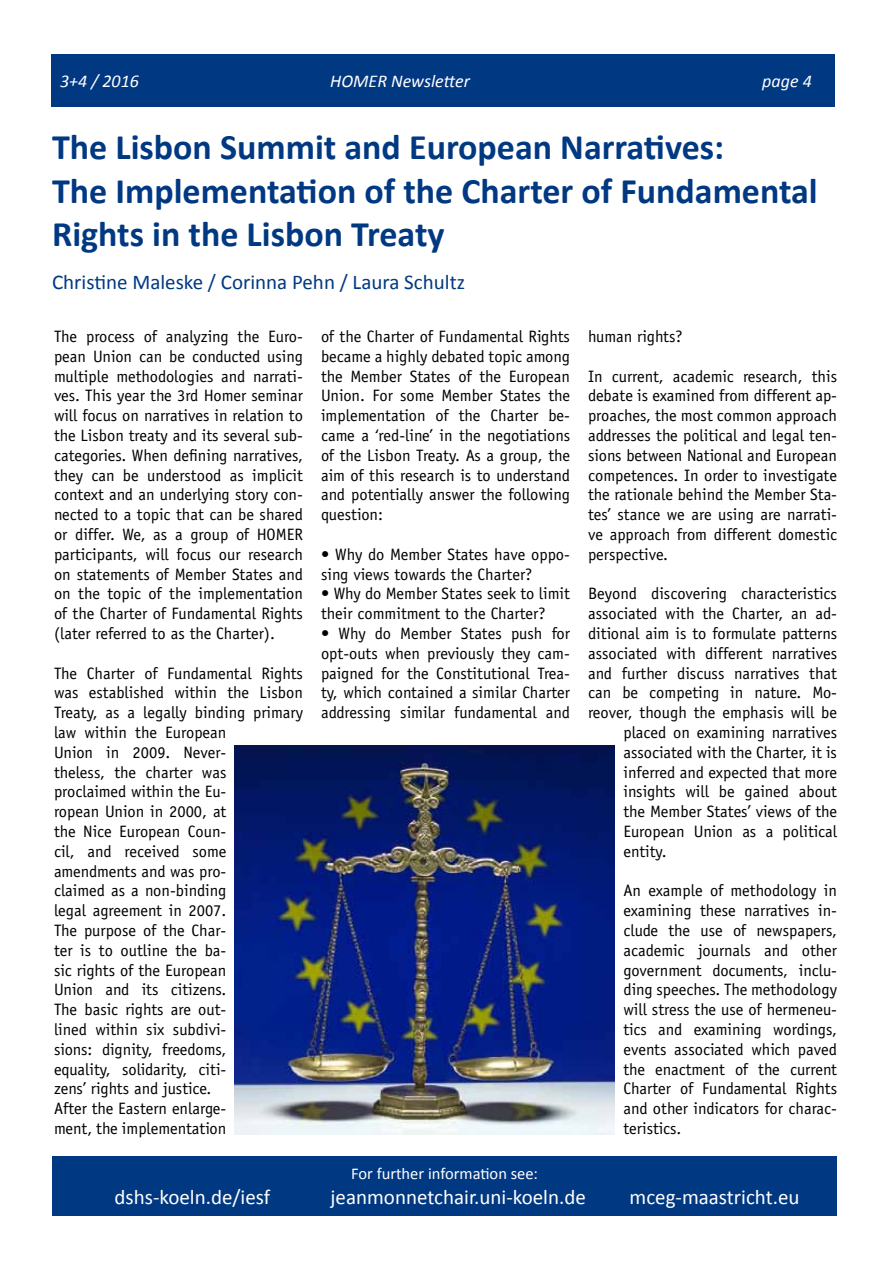
<style>
.page{position:relative;width:893px;height:1263px;background:#fff}
.page>*{position:absolute;margin:0;border:0;box-sizing:border-box;transform-origin:0 0}
.t1{font:700 36px/43.2px "Calibri";color:#003882}
.t2{font:21px "Calibri";color:#fff}
.t3{font:21px "Calibri";color:#003882}
.t4{font:italic 18px "Calibri";color:#fff}
.t5{font:16.5px/19.8px "Officina Sans LT";color:#000;text-align:justify}
.t6{font:16.5px "Calibri";color:#fff}
</style>
<div class="page">
<div style="left:52px;top:54px;width:783px;height:52px;background:#003882"></div>
<div style="left:52px;top:1156px;width:785px;height:59px;background:#003882"></div>
<img style="left:235px;top:746px;width:380px;height:388px">
<p class="t4" style="left:60px;top:69px;width:80px">3+4 / 2016</p>
<p class="t4" style="left:330px;top:69px;width:141px">HOMER Newsletter</p>
<p class="t4" style="left:762px;top:69px;width:51px">page 4</p>
<h1 class="t1" style="left:52px;top:126px;width:767px">The Lisbon Summit and European Narratives:<br>The Implementation of the Charter of Fundamental<br>Rights in the Lisbon Treaty</h1>
<p class="t3" style="left:52px;top:269px;width:414px">Christine Maleske / Corinna Pehn / Laura Schultz</p>
<p class="t5" style="left:54px;top:326px;width:251px">The process of analyzing the Euro&shy;pean Union can be conducted using multiple methodologies and narrati&shy;ves. This year the 3rd Homer seminar will focus on narratives in relation to the Lisbon treaty and its several sub&shy;categories. When defining narratives, they can be understood as implicit context and an underlying story con&shy;nected to a topic that can be shared or differ. We, as a group of HOMER participants, will focus our research on statements of Member States and on the topic of the implementation of the Charter of Fundamental Rights (later referred to as the Charter).</p>
<p class="t5" style="left:54px;top:663px;width:250px;text-align:left">The Charter of Fundamental Rights was established within the Lisbon<br>Treaty, as a legally binding primary law within the European<br>Union in 2009. Never-<br>theless, the charter was<br>proclaimed within the Eu-<br>ropean Union in 2000, at<br>the Nice European Coun-<br>cil, and received some amendments and was pro-<br>claimed as a non-binding<br>legal agreement in 2007.<br>The purpose of the Char-<br>ter is to outline the ba-<br>sic rights of the European<br>Union and its citizens.<br>The basic rights are out-<br>lined within six subdivi-<br>sions: dignity, freedoms,<br>equality, solidarity, citi-<br>zens’ rights and justice.<br>After the Eastern enlarge-<br>ment, the implementation</p>
<p class="t5" style="left:321px;top:326px;width:251px">of the Charter of Fundamental Rights became a highly debated topic among the Member States of the European Union. For some Member States the implementation of the Charter be&shy;came a ‘red-line’ in the negotiations of the Lisbon Treaty. As a group, the aim of this research is to understand and potentially answer the following question:</p>
<p class="t5" style="left:321px;top:544px;width:250px">• Why do Member States have oppo&shy;sing views towards the Charter?</p>
<p class="t5" style="left:321px;top:584px;width:251px">• Why do Member States seek to limit their commitment to the Charter?</p>
<p class="t5" style="left:321px;top:623px;width:251px">• Why do Member States push for opt-outs when previously they cam&shy;paigned for the Constitutional Trea&shy;ty, which contained a similar Charter addressing similar fundamental and</p>
<p class="t6" style="left:351px;top:1163px;width:188px">For further information see:</p>
<p class="t5" style="left:588px;top:326px;width:96px">human rights?</p>
<p class="t5" style="left:588px;top:366px;width:251px">In current, academic research, this debate is examined from different ap&shy;proaches, the most common approach addresses the political and legal ten&shy;sions between National and European competences. In order to investigate the rationale behind the Member Sta&shy;tes’ stance we are using are narrati&shy;ve approach from different domestic perspective.</p>
<p class="t5" style="left:588px;top:584px;width:250px">Beyond discovering characteristics</p>
<p class="t5" style="left:588px;top:604px;width:250px">associated with the Charter, an ad-</p>
<p class="t5" style="left:588px;top:623px;width:251px">ditional aim is to formulate patterns</p>
<p class="t5" style="left:588px;top:643px;width:251px">associated with different narratives</p>
<p class="t5" style="left:588px;top:663px;width:251px">and further discuss narratives that</p>
<p class="t5" style="left:588px;top:683px;width:251px">can be competing in nature. Mo-</p>
<p class="t5" style="left:588px;top:703px;width:250px">reover, though the emphasis will be</p>
<p class="t5" style="left:623px;top:722px;width:215px">placed on examining narratives</p>
<p class="t5" style="left:623px;top:742px;width:215px">associated with the Charter, it is</p>
<p class="t5" style="left:623px;top:762px;width:215px">inferred and expected that more</p>
<p class="t5" style="left:623px;top:782px;width:215px">insights will be gained about</p>
<p class="t5" style="left:623px;top:802px;width:215px">the Member States’ views of the</p>
<p class="t5" style="left:623px;top:821px;width:215px">European Union as a political</p>
<p class="t5" style="left:623px;top:841px;width:45px">entity.</p>
<p class="t5" style="left:623px;top:881px;width:215px">An example of methodology in examining these narratives in&shy;clude the use of newspapers, academic journals and other government documents, inclu&shy;ding speeches. The methodology will stress the use of hermeneu&shy;tics and examining wordings, events associated which paved the enactment of the current Charter of Fundamental Rights and other indicators for charac&shy;teristics.</p>
<p class="t2" style="left:115px;top:1184px;width:157px">dshs-koeln.de/iesf</p>
<p class="t2" style="left:331px;top:1184px;width:257px">jeanmonnetchair.uni-koeln.de</p>
<p class="t2" style="left:630px;top:1184px;width:171px">mceg-maastricht.eu</p>
</div>
